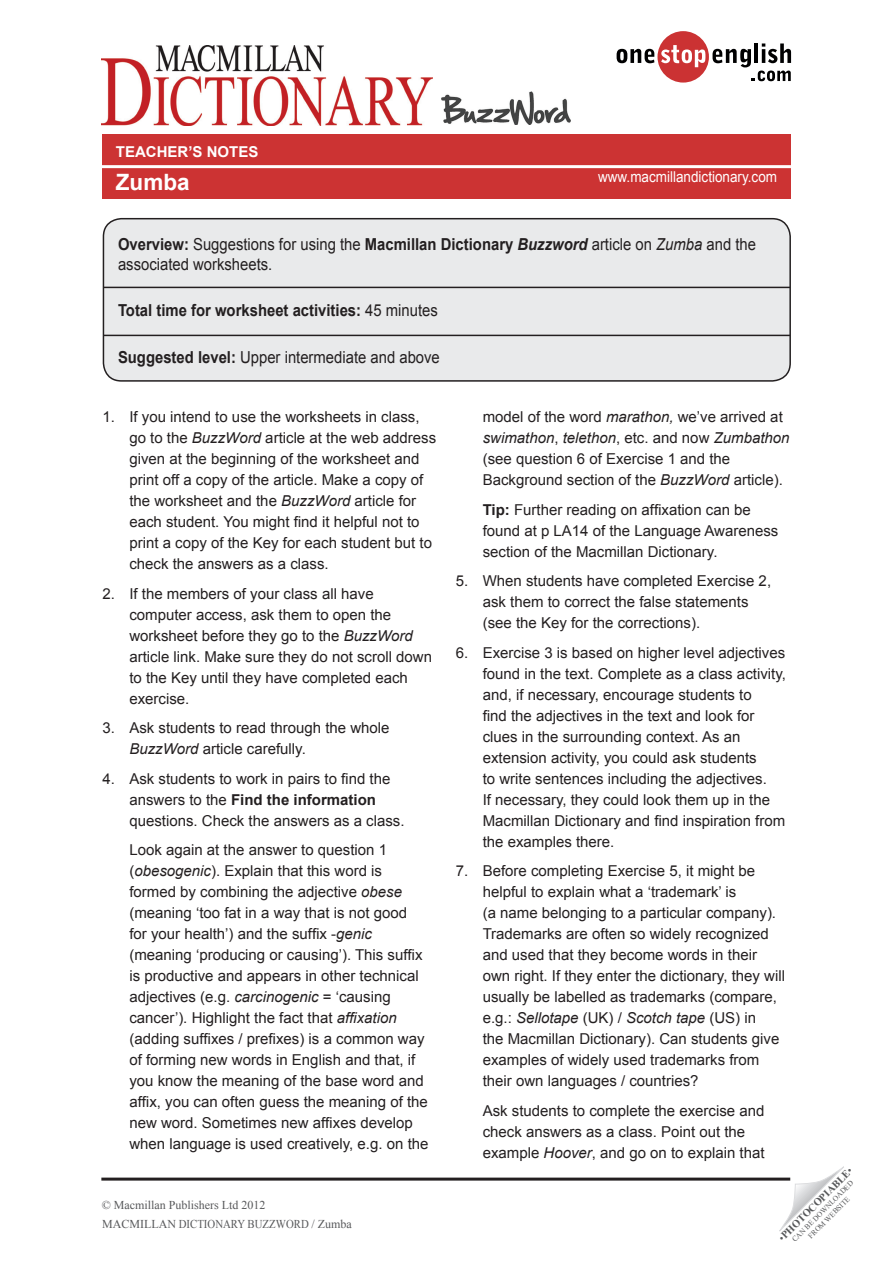
<style>
.page{position:relative;width:893px;height:1263px;background:#fff}
.page>*{position:absolute;margin:0;border:0;box-sizing:border-box;transform-origin:0 0}
.t1{font:700 22.5px "Arial";color:#fff}
.TG_notes{font:16.5px/19.5px "Arial";color:#231f20;scale:.9 1}
.TG_notes-2{font:700 16.5px "Arial";color:#231f20;scale:.9 1}
.Gap_fill_text{font:15px/21px "Arial";color:#231f20}
.TG_notes-3{font:15px "Arial";color:#fff;scale:.9 1}
.Gap_fill_text-2{font:700 15px "Arial";color:#fff}
.t2{font:12px "Times New Roman";color:#57585a}
.t3{font:700 10.5px "Times New Roman";color:#57585a}
.t4{font:7.5px "Times New Roman";color:#57585a}
.s1{font-weight:700}
.s2{font-weight:700;font-style:italic}
.s3{font-style:italic}
.s4{font-weight:400}
</style>
<div class="page">
<svg style="left:617px;top:31px;width:174px;height:52px"></svg>
<div style="left:102px;top:134px;width:689px;height:65px;background:#c33"></div>
<svg style="left:779px;top:1167px;width:65px;height:64px"></svg>
<img style="left:101px;top:46px;width:331px;height:79px">
<hr style="left:101px;top:1177px;width:689px;height:3px;background:#231f20">
<div style="left:103px;top:219px;width:687px;height:162px;background:#e9eaeb;border-radius:18px"></div>
<div style="left:103px;top:218px;width:688px;height:164px;border:2px solid #231f20;border-radius:18px"></div>
<hr style="left:103px;top:287px;width:687px;height:1px;background:#231f20">
<hr style="left:103px;top:335px;width:687px;height:1px;background:#231f20">
<img style="left:442px;top:92px;width:128px;height:33px">
<hr style="left:101px;top:165px;width:690px;height:3px;background:#fff">
<p class="Gap_fill_text-2" style="left:116px;top:141px;width:144px">TEACHER’S NOTES</p>
<p class="t1" style="left:116px;top:168px;width:75px">Zumba</p>
<p class="TG_notes-3" style="left:598px;top:167px;width:200px">www.macmillandictionary.com</p>
<p class="TG_notes" style="left:118px;top:235px;width:710px"><span class="s1">Overview:</span> Suggestions for using the <span class="s1">Macmillan Dictionary</span> <span class="s2">Buzzword</span> article on <span class="s3">Zumba</span> and the associated worksheets.</p>
<p class="TG_notes-2" style="left:118px;top:299px;width:357px">Total time for worksheet activities: <span class="s4">45 minutes</span></p>
<p class="TG_notes" style="left:118px;top:347px;width:359px"><span class="s1">Suggested level:</span> Upper intermediate and above</p>
<p class="Gap_fill_text" style="left:129px;top:407px;width:308px;text-indent:-27px">1. If you intend to use the worksheets in class, go to the <span class="s3">BuzzWord</span> article at the web address given at the beginning of the worksheet and print off a copy of the article. Make a copy of the worksheet and the <span class="s3">BuzzWord</span> article for each student. You might find it helpful not to print a copy of the Key for each student but to check the answers as a class.</p>
<p class="Gap_fill_text" style="left:129px;top:583px;width:304px;text-indent:-27px">2. If the members of your class all have computer access, ask them to open the worksheet before they go to the <span class="s3">BuzzWord </span>article link. Make sure they do not scroll down to the Key until they have completed each exercise.</p>
<p class="Gap_fill_text" style="left:129px;top:718px;width:262px;text-indent:-27px">3. Ask students to read through the whole<br><span class="s3">BuzzWord</span> article carefully.</p>
<p class="Gap_fill_text" style="left:129px;top:768px;width:277px;text-indent:-27px">4. Ask students to work in pairs to find the answers to the <span class="s1">Find the information </span>questions. Check the answers as a class.</p>
<p class="Gap_fill_text" style="left:129px;top:840px;width:301px">Look again at the answer to question 1 (<span class="s3">obesogenic</span>). Explain that this word is formed by combining the adjective <span class="s3">obese </span>(meaning ‘too fat in a way that is not good<br>for your health’) and the suffix -<span class="s3">genic </span>(meaning ‘producing or causing’). This suffix is productive and appears in other technical adjectives (e.g. <span class="s3">carcinogenic</span> = ‘causing cancer’). Highlight the fact that <span class="s3">affixation </span>(adding suffixes / prefixes) is a common way of forming new words in English and that, if you know the meaning of the base word and affix, you can often guess the meaning of the new word. Sometimes new affixes develop when language is used creatively, e.g. on the</p>
<p class="t2" style="left:102px;top:1197px;width:165px">© Macmillan Publishers Ltd 2012</p>
<p class="t2" style="left:102px;top:1215px;width:251px">MACMILLAN DICTIONARY BUZZWORD / Zumba</p>
<p class="Gap_fill_text" style="left:483px;top:407px;width:308px">model of the word <span class="s3">marathon,</span> we’ve arrived at <span class="s3">swimathon</span>, <span class="s3">telethon</span>, etc. and now <span class="s3">Zumbathon </span>(see question 6 of Exercise 1 and the Background section of the <span class="s3">BuzzWord</span> article).</p>
<p class="Gap_fill_text" style="left:483px;top:499px;width:297px"><span class="s1">Tip:</span> Further reading on affixation can be found at p LA14 of the Language Awareness section of the Macmillan Dictionary.</p>
<p class="Gap_fill_text" style="left:483px;top:571px;width:290px;text-indent:-27px">5. When students have completed Exercise 2, ask them to correct the false statements (see the Key for the corrections).</p>
<p class="Gap_fill_text" style="left:483px;top:642px;width:305px;text-indent:-27px">6. Exercise 3 is based on higher level adjectives found in the text. Complete as a class activity, and, if necessary, encourage students to<br>find the adjectives in the text and look for clues in the surrounding context. As an extension activity, you could ask students<br>to write sentences including the adjectives.<br>If necessary, they could look them up in the Macmillan Dictionary and find inspiration from the examples there.</p>
<p class="Gap_fill_text" style="left:483px;top:861px;width:304px;text-indent:-27px">7. Before completing Exercise 5, it might be helpful to explain what a ‘trademark’ is<br>(a name belonging to a particular company).<br>Trademarks are often so widely recognized and used that they become words in their own right. If they enter the dictionary, they will usually be labelled as trademarks (compare, e.g.: <span class="s3">Sellotape</span> (UK) / <span class="s3">Scotch tape</span> (US) in<br>the Macmillan Dictionary). Can students give examples of widely used trademarks from their own languages / countries?</p>
<p class="Gap_fill_text" style="left:483px;top:1100px;width:283px">Ask students to complete the exercise and check answers as a class. Point out the example <span class="s3">Hoover</span>, and go on to explain that</p>
<p class="t3" style="left:775px;top:1234px;width:101px;rotate:-45deg"><span class="s4">•</span>PHOTOCOPIABLE<span class="s4">•</span></p>
<p class="t4" style="left:790px;top:1237px;width:85px;rotate:-45deg">CAN BE DOWNLOADED</p>
<p class="t4" style="left:806px;top:1233px;width:57px;rotate:-45deg">FROM WEBSITE</p>
</div>
